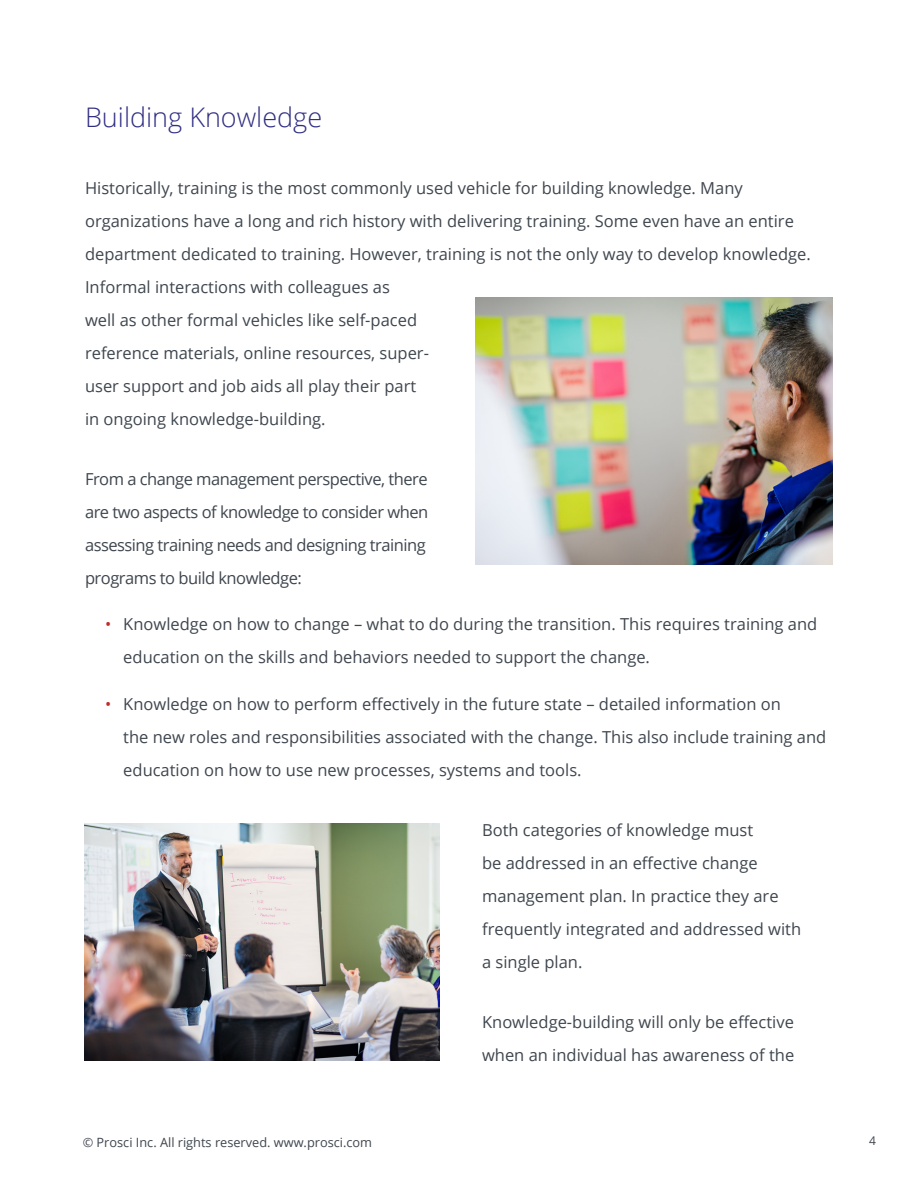
<style>
.page{position:relative;width:918px;height:1188px;background:#fff}
.page>*{position:absolute;margin:0;border:0;box-sizing:border-box;transform-origin:0 0}
.t1{font:300 27px "Open Sans";color:#322f83}
.t2{font:16.5px/33px "Open Sans";color:#3f464e}
.t3{font:16.5px/33px "Open Sans";letter-spacing:-.03em;color:#3f464e}
.t4{font:16.5px "Open Sans";color:#be2c27}
.t5{font:12.75px "Open Sans";color:#3f464e}
.t6{font:12px "Open Sans";color:#3f464e}
</style>
<div class="page">
<img style="left:475px;top:298px;width:358px;height:267px">
<img style="left:85px;top:823px;width:355px;height:237px">
<p class="t1" style="left:85px;top:99px;width:239px">Building Knowledge</p>
<p class="t2" style="left:85px;top:171px;width:727px">Historically, training is the most commonly used vehicle for building knowledge. Many organizations have a long and rich history with delivering training. Some even have an entire department dedicated to training. However, training is not the only way to develop knowledge.<br>Informal interactions with colleagues as<br>well as other formal vehicles like self-paced</p>
<p class="t2" style="left:85px;top:336px;width:345px">reference materials, online resources, super-</p>
<p class="t2" style="left:85px;top:369px;width:333px">user support and job aids all play their part</p>
<p class="t2" style="left:85px;top:402px;width:242px">in ongoing knowledge-building.</p>
<p class="t3" style="left:85px;top:462px;width:345px">From a change management perspective, there are two aspects of knowledge to consider when assessing training needs and designing training programs to build knowledge:</p>
<p class="t2" style="left:123px;top:607px;width:696px">Knowledge on how to change – what to do during the transition. This requires training and</p>
<p class="t4" style="left:105px;top:613px;width:8px">•</p>
<p class="t4" style="left:105px;top:692px;width:8px">•</p>
<p class="t2" style="left:123px;top:640px;width:528px">education on the skills and behaviors needed to support the change.</p>
<p class="t2" style="left:123px;top:687px;width:659px">Knowledge on how to perform effectively in the future state – detailed information on</p>
<p class="t2" style="left:123px;top:720px;width:705px">the new roles and responsibilities associated with the change. This also include training and education on how to use new processes, systems and tools.</p>
<p class="t2" style="left:482px;top:813px;width:321px">Both categories of knowledge must<br>be addressed in an effective change management plan In. practice they are frequently integrated and addressed with a single plan.</p>
<p class="t2" style="left:482px;top:1005px;width:314px">Knowledge-building will only be effective when an individual has awareness of the</p>
<p class="t5" style="left:83px;top:1134px;width:291px">© Prosci Inc. All rights reserved. www.prosci.com</p>
<p class="t6" style="left:869px;top:1132px;width:8px">4</p>
</div>
